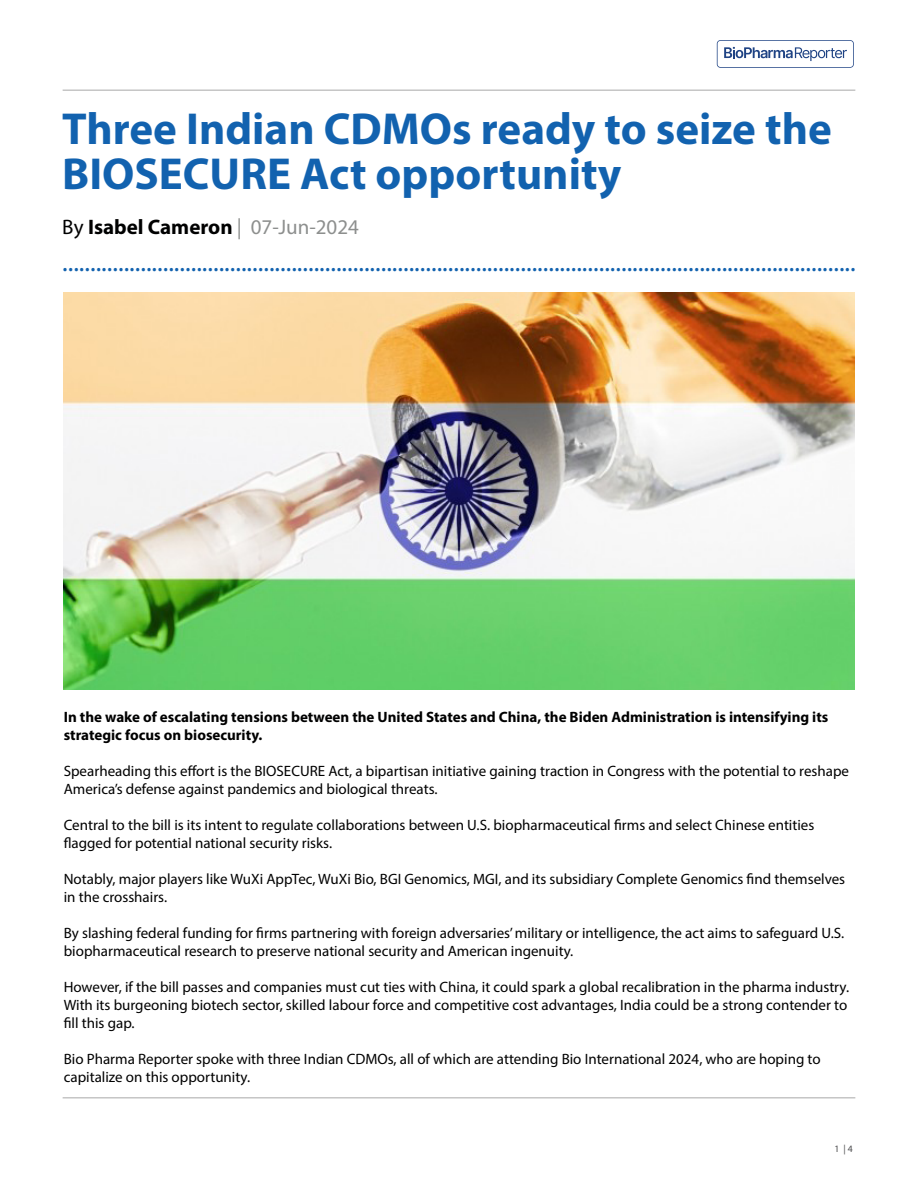
<style>
.page{position:relative;width:918px;height:1188px;background:#fff}
.page>*{position:absolute;margin:0;border:0;box-sizing:border-box;transform-origin:0 0}
.t1{font:700 45px/45px "Myriad Pro";color:#1262af}
.t2{font:27px "Myriad Pro";color:#1262af}
.t3{font:700 21px "Myriad Pro";color:#000101}
.t4{font:15px/18px "Myriad Pro";color:#000101}
.t5{font:700 15px/18px "Myriad Pro";color:#000101}
.t6{font:9.75px "Myriad Pro";color:#4d4d4f}
.s1{font-weight:400}
.s2{font-weight:400;color:#8d8f8e}
</style>
<div class="page">
<hr style="left:63px;top:89px;width:792px;height:2px;background:#9a9a9a">
<hr style="left:63px;top:1097px;width:792px;height:2px;background:#9a9a9a">
<img style="left:64px;top:292px;width:790px;height:398px">
<svg style="left:717px;top:40px;width:137px;height:28px"></svg>
<h1 class="t1" style="left:62px;top:105px;width:771px">Three Indian CDMOs ready to seize the<br>BIOSECURE Act opportunity</h1>
<h3 class="t3" style="left:62px;top:213px;width:298px"><span class="s1">By</span> Isabel Cameron <span class="s2">| 07-Jun-2024</span></h3>
<h2 class="t2" style="left:62px;top:245px;width:795px">..............................................................................................................................................</h2>
<p class="t5" style="left:64px;top:707px;width:766px">In the wake of escalating tensions between the United States and China, the Biden Administration is intensifying its strategic focus on biosecurity.</p>
<p class="t4" style="left:64px;top:762px;width:787px">Spearheading this effort is the BIOSECURE Act, a bipartisan initiative gaining traction in Congress with the potential to reshape<br>America’s defense against pandemics and biological threats.</p>
<p class="t4" style="left:64px;top:816px;width:752px">Central to the bill is its intent to regulate collaborations between U.S. biopharmaceutical firms and select Chinese entities flagged for potential national security risks.</p>
<p class="t4" style="left:64px;top:870px;width:783px">Notably, major players like WuXi AppTec, WuXi Bio, BGI Genomics, MGI, and its subsidiary Complete Genomics find themselves in the crosshairs.</p>
<p class="t4" style="left:64px;top:924px;width:782px">By slashing federal funding for firms partnering with foreign adversaries’ military or intelligence, the act aims to safeguard U.S. biopharmaceutical research to preserve national security and American ingenuity.</p>
<p class="t4" style="left:64px;top:978px;width:787px">However, if the bill passes and companies must cut ties with China, it could spark a global recalibration in the pharma industry.<br>With its burgeoning biotech sector, skilled labour force and competitive cost advantages, India could be a strong contender to fill this gap.</p>
<p class="t4" style="left:64px;top:1050px;width:758px">Bio Pharma Reporter spoke with three Indian CDMOs, all of which are attending Bio International 2024, who are hoping to capitalize on this opportunity.</p>
<p class="t6" style="left:834px;top:1143px;width:20px">1 | 4</p>
</div>
